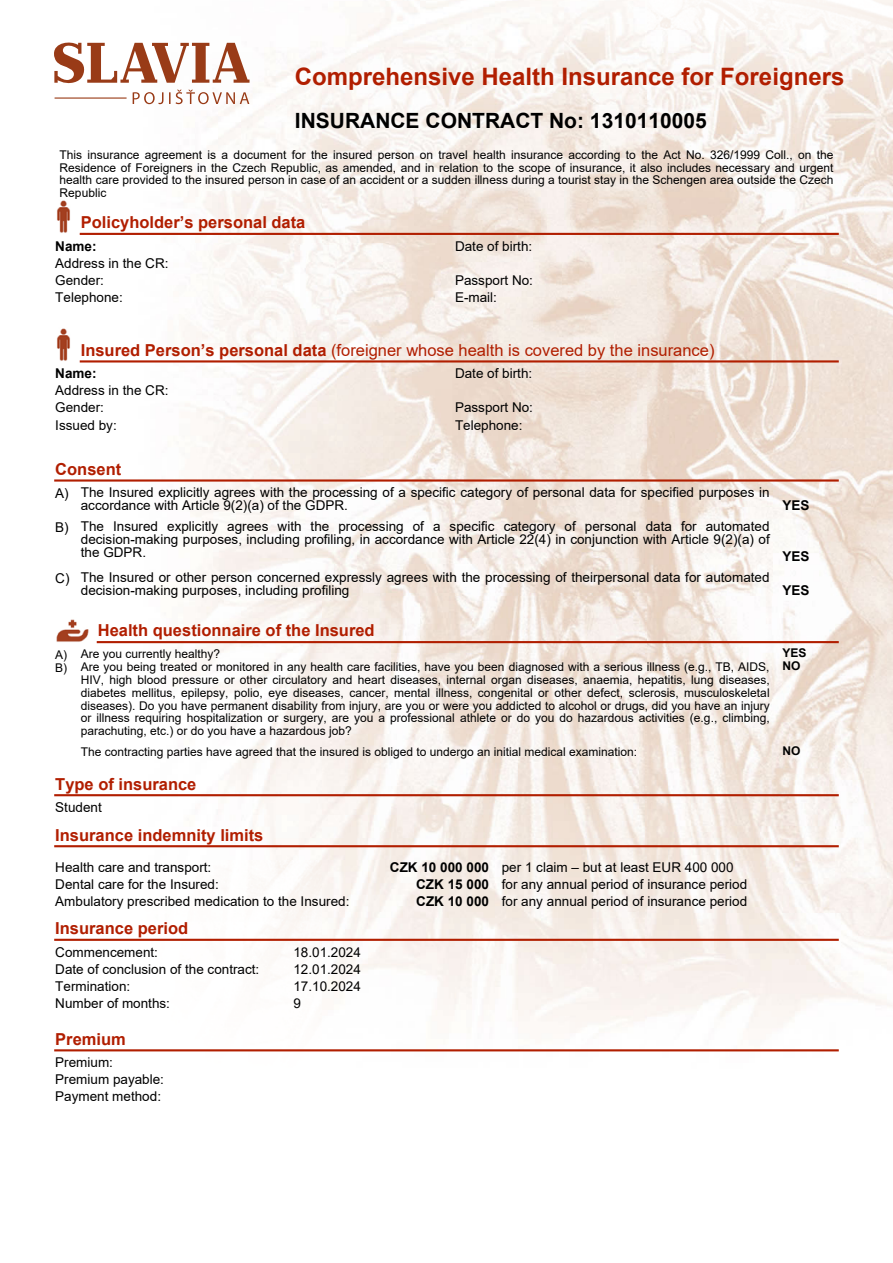
<style>
.page{position:relative;width:893px;height:1263px;background:#fff}
.page>*{position:absolute;margin:0;border:0;box-sizing:border-box;transform-origin:0 0}
.t1{font:700 24px "Arial";color:#b11e00}
.t2{font:700 21px "Arial";color:#000}
.t3{font:700 16.5px "Arial";color:#b11e00}
.t4{font:16.5px "Arial";color:#b11e00}
.t5{font:13.5px/17px "Arial";color:#000}
.t6{font:700 13.5px "Arial";color:#000}
.t7{font:12px/12.8px "Arial";color:#000;text-align:justify}
.t8{font:700 12px "Arial";color:#000}
.s1{font-weight:700}
</style>
<div class="page">
<img style="left:54px;top:0;width:839px;height:1052px">
<hr style="left:55px;top:97px;width:72px;height:2px;background:#993b17">
<svg style="left:133px;top:90px;width:116px;height:14px"></svg>
<svg style="left:54px;top:40px;width:196px;height:44px"></svg>
<img style="left:54px;top:200px;width:27px;height:34px">
<hr style="left:81px;top:233px;width:757px;height:2px;background:#b11e00">
<img style="left:54px;top:327px;width:27px;height:34px">
<hr style="left:81px;top:360px;width:757px;height:2px;background:#b11e00">
<hr style="left:55px;top:479px;width:783px;height:3px;background:#b11e00">
<img style="left:55px;top:608px;width:34px;height:34px">
<hr style="left:98px;top:641px;width:740px;height:2px;background:#b11e00">
<hr style="left:55px;top:794px;width:783px;height:2px;background:#b11e00">
<hr style="left:55px;top:845px;width:783px;height:2px;background:#b11e00">
<hr style="left:55px;top:939px;width:783px;height:2px;background:#b11e00">
<hr style="left:55px;top:1049px;width:783px;height:2px;background:#b11e00">
<h1 class="t1" style="left:295px;top:60px;width:551px">Comprehensive Health Insurance for Foreigners</h1>
<h2 class="t2" style="left:295px;top:105px;width:413px">INSURANCE CONTRACT No: 1310110005</h2>
<p class="t7" style="left:60px;top:148px;width:775px">This insurance agreement is a document for the insured person on travel health insurance according to the Act No. 326/1999 Coll., on the Residence of Foreigners in the Czech Republic, as amended, and in relation to the scope of insurance, it also includes necessary and urgent health care provided to the insured person in case of an accident or a sudden illness during a tourist stay in the Schengen area outside the Czech Republic</p>
<h3 class="t3" style="left:81px;top:211px;width:226px">Policyholder’s personal data</h3>
<p class="t6" style="left:55px;top:237px;width:43px">Name:</p>
<p class="t5" style="left:455px;top:238px;width:79px">Date of birth:</p>
<p class="t5" style="left:55px;top:255px;width:115px">Address in the CR:<br>Gender:</p>
<p class="t5" style="left:455px;top:272px;width:80px">Passport No:</p>
<p class="t5" style="left:55px;top:289px;width:69px">Telephone:</p>
<p class="t5" style="left:455px;top:289px;width:43px">E-mail:</p>
<h3 class="t4" style="left:81px;top:339px;width:635px"><span class="s1">Insured Person’s personal data</span> (foreigner whose health is covered by the insurance)</h3>
<p class="t6" style="left:55px;top:364px;width:43px">Name:</p>
<p class="t5" style="left:455px;top:365px;width:79px">Date of birth:</p>
<p class="t5" style="left:55px;top:382px;width:115px">Address in the CR:<br>Gender:</p>
<p class="t5" style="left:455px;top:399px;width:80px">Passport No:</p>
<p class="t5" style="left:55px;top:416px;width:63px">Issued by:</p>
<p class="t5" style="left:455px;top:416px;width:69px">Telephone:</p>
<h3 class="t3" style="left:55px;top:457px;width:68px">Consent</h3>
<p class="t5" style="left:55px;top:484px;width:15px">A)</p>
<p class="t5" style="left:81px;top:486px;width:690px;line-height:12.8px">The Insured explicitly agrees with the processing of a specific category of personal data for specified purposes in accordance with Article 9(2)(a) of the GDPR.</p>
<p class="t5" style="left:55px;top:518px;width:15px">B)</p>
<p class="t5" style="left:81px;top:520px;width:690px;line-height:12.8px;text-align:justify">The Insured explicitly agrees with the processing of a specific category of personal data for automated decision-making purposes, including profiling, in accordance with Article 22(4) in conjunction with Article 9(2)(a) of the GDPR.</p>
<p class="t6" style="left:782px;top:496px;width:29px">YES</p>
<p class="t6" style="left:782px;top:547px;width:29px">YES</p>
<p class="t5" style="left:81px;top:571px;width:690px;line-height:12.8px">The Insured or other person concerned expressly agrees with the processing of theirpersonal data for automated decision-making purposes, including profiling</p>
<h3 class="t3" style="left:98px;top:619px;width:278px">Health questionnaire of the Insured</h3>
<p class="t7" style="left:55px;top:648px;width:166px">A) Are you currently healthy?</p>
<p class="t5" style="left:55px;top:569px;width:16px">C)</p>
<p class="t6" style="left:782px;top:581px;width:29px">YES</p>
<p class="t7" style="left:55px;top:646px;width:753px;line-height:14.2px;text-indent:727px"><span class="s1">YES<br></span>B) Are you being treated or monitored in any health care facilities, have you been diagnosed with a serious illness (e.g., TB, AIDS, <span class="s1">NO</span></p>
<p class="t7" style="left:81px;top:673px;width:690px">HIV, high blood pressure or other circulatory and heart diseases, internal organ diseases, anaemia, hepatitis, lung diseases, diabetes mellitus, epilepsy, polio, eye diseases, cancer, mental illness, congenital or other defect, sclerosis, musculoskeletal diseases). Do you have permanent disability from injury, are you or were you addicted to alcohol or drugs, did you have an injury or illness requiring hospitalization or surgery, are you a professional athlete or do you do hazardous activities (e.g., climbing, parachuting, etc.) or do you have a hazardous job?</p>
<p class="t7" style="left:81px;top:746px;width:558px">The contracting parties have agreed that the insured is obliged to undergo an initial medical examination:</p>
<p class="t8" style="left:782px;top:742px;width:19px">NO</p>
<h3 class="t3" style="left:55px;top:772px;width:143px">Type of insurance</h3>
<p class="t5" style="left:55px;top:799px;width:48px">Student</p>
<h3 class="t3" style="left:55px;top:823px;width:210px">Insurance indemnity limits</h3>
<p class="t5" style="left:55px;top:858px;width:158px">Health care and transport:</p>
<p class="t5" style="left:390px;top:858px;width:345px"><span class="s1">CZK 10 000 000</span> per 1 claim – but at least EUR 400 000</p>
<p class="t5" style="left:55px;top:875px;width:165px">Dental care for the Insured:</p>
<p class="t5" style="left:416px;top:875px;width:332px"><span class="s1">CZK 15 000</span> for any annual period of insurance period</p>
<p class="t5" style="left:55px;top:892px;width:296px">Ambulatory prescribed medication to the Insured:</p>
<p class="t5" style="left:416px;top:892px;width:332px"><span class="s1">CZK 10 000</span> for any annual period of insurance period</p>
<h3 class="t3" style="left:55px;top:917px;width:134px">Insurance period</h3>
<p class="t5" style="left:55px;top:943px;width:104px">Commencement:</p>
<p class="t5" style="left:293px;top:943px;width:69px">18.01.2024</p>
<p class="t5" style="left:55px;top:960px;width:206px">Date of conclusion of the contract:</p>
<p class="t5" style="left:293px;top:960px;width:69px">12.01.2024</p>
<p class="t5" style="left:55px;top:977px;width:77px">Termination:</p>
<p class="t5" style="left:293px;top:977px;width:69px">17.10.2024</p>
<p class="t5" style="left:55px;top:994px;width:116px">Number of months:</p>
<p class="t5" style="left:293px;top:994px;width:9px">9</p>
<h3 class="t3" style="left:55px;top:1027px;width:72px">Premium</h3>
<p class="t5" style="left:55px;top:1054px;width:110px">Premium:<br>Premium payable:<br>Payment method:</p>
</div>
